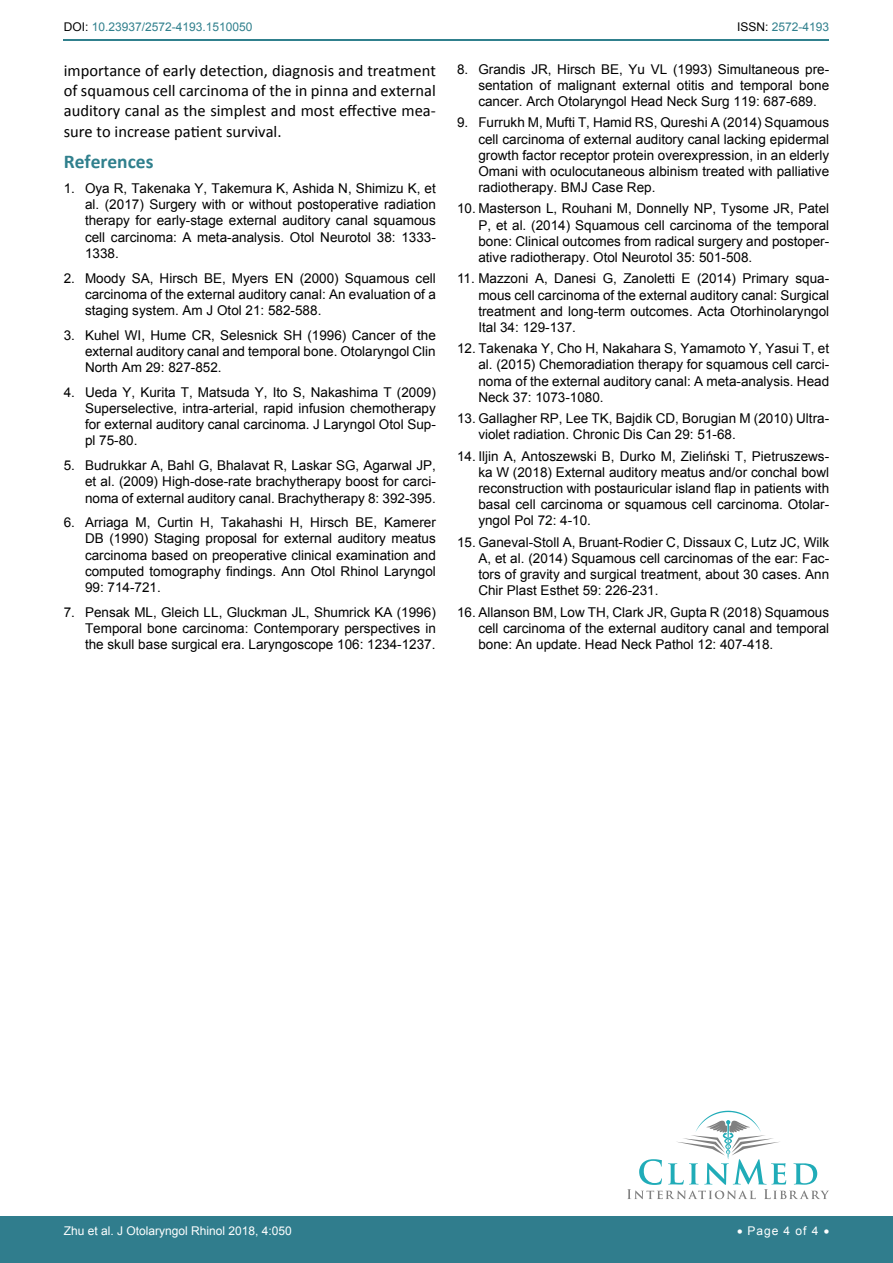
<style>
.page{position:relative;width:893px;height:1263px;background:#fff}
.page>*{position:absolute;margin:0;border:0;box-sizing:border-box;transform-origin:0 0}
.t1{font:700 19.5px "Calibri";color:#30808d}
.t2{font:16.5px/19.8px "Calibri";color:#000;text-align:justify}
.t3{font:13.5px/16.2px "Arial";color:#000;text-align:justify}
.t4{font:12px "Arial";color:#fff}
.t5{font:12px "Arial";color:#30808d}
.s1{color:#000}
</style>
<div class="page">
<hr style="left:64px;top:40px;width:765px;height:1px;background:#30808d">
<div style="left:0;top:1217px;width:893px;height:46px;background:#307d8d"></div>
<svg style="left:627px;top:1111px;width:202px;height:88px"></svg>
<p class="t5" style="left:64px;top:19px;width:190px"><span class="s1">DOI:</span> 10.23937/2572-4193.1510050</p>
<p class="t5" style="left:737px;top:19px;width:94px"><span class="s1">ISSN:</span> 2572-4193</p>
<p class="t2" style="left:64px;top:61px;width:374px">importance of early detection, diagnosis and treatment of squamous cell carcinoma of the in pinna and external auditory canal as the simplest and most effective mea-</p>
<p class="t2" style="left:64px;top:122px;width:219px">sure to increase patient survival.</p>
<h1 class="t1" style="left:64px;top:149px;width:91px">References</h1>
<p class="t3" style="left:85px;top:180px;width:352px;text-indent:-21px">1. Oya R, Takenaka Y, Takemura K, Ashida N, Shimizu K, et al. (2017) Surgery with or without postoperative radiation therapy for early-stage external auditory canal squamous cell carcinoma: A meta-analysis. Otol Neurotol 38: 1333- 1338.</p>
<p class="t3" style="left:85px;top:270px;width:352px;text-indent:-21px">2. Moody SA, Hirsch BE, Myers EN (2000) Squamous cell carcinoma of the external auditory canal: An evaluation of a staging system. Am J Otol 21: 582-588.</p>
<p class="t3" style="left:85px;top:327px;width:352px;text-indent:-21px">3. Kuhel WI, Hume CR, Selesnick SH (1996) Cancer of the external auditory canal and temporal bone. Otolaryngol Clin North Am 29: 827-852.</p>
<p class="t3" style="left:85px;top:384px;width:352px;text-indent:-21px">4. Ueda Y, Kurita T, Matsuda Y, Ito S, Nakashima T (2009)<br>Superselective, intra-arterial, rapid infusion chemotherapy for external auditory canal carcinoma. J Laryngol Otol Sup&shy;pl 75-80.</p>
<p class="t3" style="left:85px;top:457px;width:352px;text-indent:-21px">5. Budrukkar A, Bahl G, Bhalavat R, Laskar SG, Agarwal JP, et al. (2009) High-dose-rate brachytherapy boost for carci&shy;noma of external auditory canal. Brachytherapy 8: 392-395.</p>
<p class="t3" style="left:85px;top:514px;width:352px;text-indent:-21px">6. Arriaga M, Curtin H, Takahashi H, Hirsch BE, Kamerer DB (1990) Staging proposal for external auditory meatus carcinoma based on preoperative clinical examination and computed tomography findings. Ann Otol Rhinol Laryngol 99: 714-721.</p>
<p class="t3" style="left:85px;top:604px;width:352px;text-indent:-21px">7. Pensak ML, Gleich LL, Gluckman JL, Shumrick KA (1996)<br>Temporal bone carcinoma: Contemporary perspectives in the skull base surgical era. Laryngoscope 106: 1234-1237.</p>
<p class="t3" style="left:478px;top:61px;width:352px;text-indent:-21px">8. Grandis JR, Hirsch BE, Yu VL (1993) Simultaneous pre&shy;sentation of malignant external otitis and temporal bone cancer. Arch Otolaryngol Head Neck Surg 119: 687-689.</p>
<p class="t3" style="left:478px;top:115px;width:352px;text-indent:-21px">9. Furrukh M, Mufti T, Hamid RS, Qureshi A (2014) Squamous cell carcinoma of external auditory canal lacking epidermal growth factor receptor protein overexpression, in an elderly Omani with oculocutaneous albinism treated with palliative radiotherapy. BMJ Case Rep.</p>
<p class="t3" style="left:478px;top:201px;width:352px;text-indent:-21px">10. Masterson L, Rouhani M, Donnelly NP, Tysome JR, Patel P, et al. (2014) Squamous cell carcinoma of the temporal bone: Clinical outcomes from radical surgery and postoper&shy;ative radiotherapy. Otol Neurotol 35: 501-508.</p>
<p class="t3" style="left:478px;top:271px;width:352px;text-indent:-21px">11. Mazzoni A, Danesi G, Zanoletti E (2014) Primary squa&shy;mous cell carcinoma of the external auditory canal: Surgical treatment and long-term outcomes. Acta Otorhinolaryngol Ital 34: 129-137.</p>
<p class="t3" style="left:478px;top:341px;width:352px;text-indent:-21px">12. Takenaka Y, Cho H, Nakahara S, Yamamoto Y, Yasui T, et al. (2015) Chemoradiation therapy for squamous cell carci&shy;noma of the external auditory canal: A meta-analysis. Head Neck 37: 1073-1080.</p>
<p class="t3" style="left:478px;top:410px;width:352px;text-indent:-21px">13. Gallagher RP, Lee TK, Bajdik CD, Borugian M (2010) Ultra&shy;violet radiation. Chronic Dis Can 29: 51-68.</p>
<p class="t3" style="left:478px;top:448px;width:352px;text-indent:-21px">14. Iljin A, Antoszewski B, Durko M, Zieliński T, Pietruszews&shy;ka W (2018) External auditory meatus and/or conchal bowl reconstruction with postauricular island flap in patients with basal cell carcinoma or squamous cell carcinoma. Otolar&shy;yngol Pol 72: 4-10.</p>
<p class="t3" style="left:478px;top:534px;width:352px;text-indent:-21px">15. Ganeval-Stoll A, Bruant-Rodier C, Dissaux C, Lutz JC, Wilk A, et al. (2014) Squamous cell carcinomas of the ear: Fac&shy;tors of gravity and surgical treatment, about 30 cases. Ann Chir Plast Esthet 59: 226-231.</p>
<p class="t3" style="left:478px;top:604px;width:352px;text-indent:-21px">16. Allanson BM, Low TH, Clark JR, Gupta R (2018) Squamous cell carcinoma of the external auditory canal and temporal bone: An update. Head Neck Pathol 12: 407-418.</p>
<p class="t4" style="left:64px;top:1223px;width:230px">Zhu et al. J Otolaryngol Rhinol 2018, 4:050</p>
<p class="t4" style="left:737px;top:1223px;width:94px">• Page 4 of 4 •</p>
</div>
